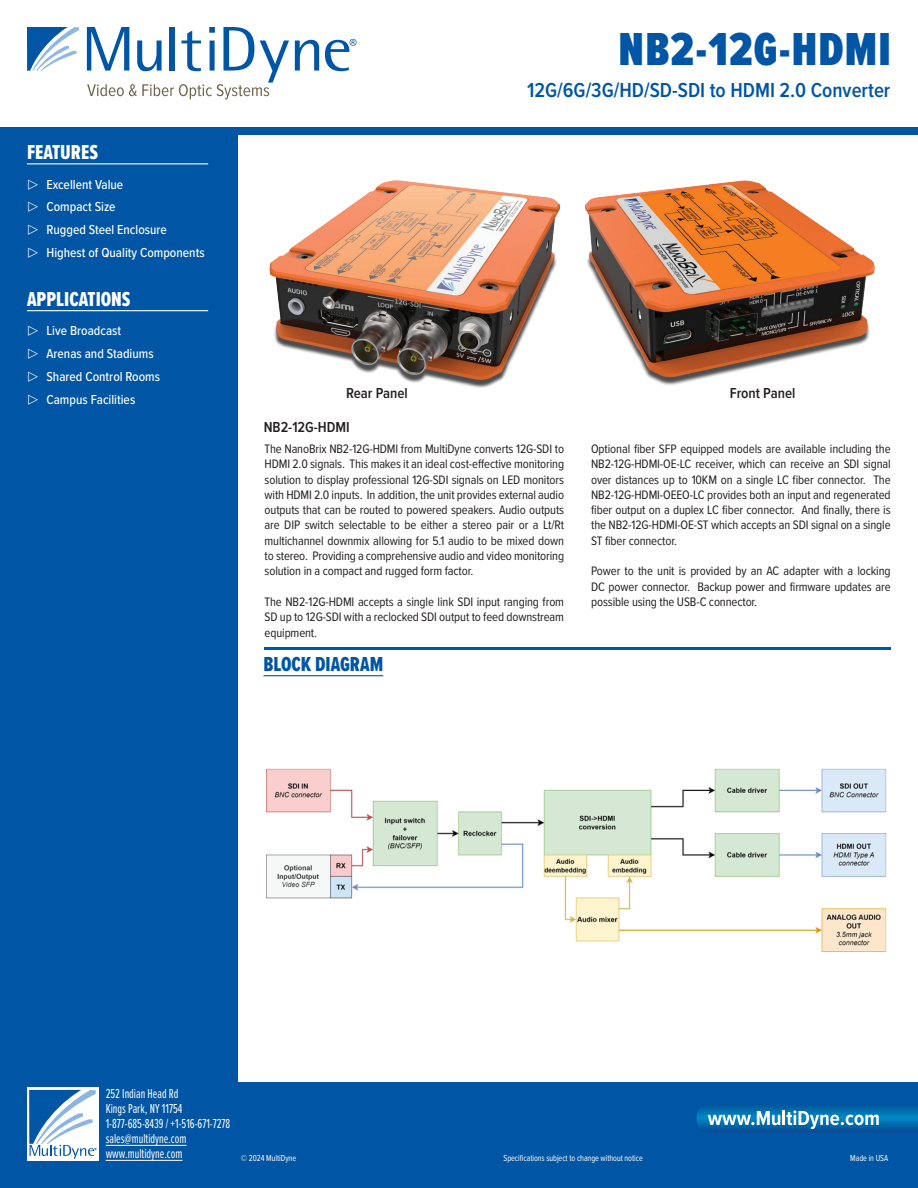
<style>
.page{position:relative;width:918px;height:1188px;background:#fff}
.page>*{position:absolute;margin:0;border:0;box-sizing:border-box;transform-origin:0 0}
.t1{font:900 48px "Proxima Nova Ex Cn";letter-spacing:.025em;color:#0155a5}
.t2{font:600 21px "Proxima Nova Cond";color:#0155a5}
.t3{font:21px "Proxima Nova Ex Cn Extrabld";color:#fff}
.t4{font:21px "Proxima Nova Ex Cn Extrabld";color:#0155a5}
.t5{font:600 15px "Proxima Nova Cond";color:#231f20}
.t6{font:500 13.5px/23px "Proxima Nova Cond";color:#fff}
.t7{font:13.5px/15px "Proxima Nova Ex Cn";color:#fff;scale:.9 1}
.t8{font:12.75px/15.3px "Proxima Nova Cond";letter-spacing:-.01em;color:#231f20;text-align:justify}
.t9{font:9px "Proxima Nova Cond";letter-spacing:-.005em;color:#fff;scale:.9 1}
.t10{font:600 9px "Proxima Nova Cond";letter-spacing:-.005em;color:#fff;scale:.9 1}
</style>
<div class="page">
<div style="left:0;top:131px;width:237px;height:1057px;background:#0155a5"></div>
<div style="left:0;top:127px;width:918px;height:7px;background:#0155a5"></div>
<hr style="left:27px;top:163px;width:181px;height:1px;background:#fff">
<hr style="left:27px;top:310px;width:181px;height:1px;background:#fff">
<svg style="left:295px;top:40px;width:24px;height:31px"></svg>
<svg style="left:27px;top:27px;width:52px;height:44px"></svg>
<svg style="left:325px;top:39px;width:32px;height:32px"></svg>
<svg style="left:87px;top:27px;width:202px;height:72px"></svg>
<hr style="left:264px;top:675px;width:119px;height:1px;background:#0155a5">
<hr style="left:264px;top:647px;width:627px;height:3px;background:#0155a5">
<div style="left:0;top:1082px;width:918px;height:106px;background:#0155a5"></div>
<svg style="left:697px;top:1107px;width:221px;height:25px"></svg>
<div style="left:27px;top:1088px;width:72px;height:73px;background:linear-gradient(to bottom,#fff,#fff)"></div>
<svg style="left:29px;top:1090px;width:68px;height:69px"></svg>
<hr style="left:106px;top:1145px;width:80px;height:1px;background:#fff">
<hr style="left:106px;top:1160px;width:76px;height:1px;background:#fff">
<img style="left:266px;top:769px;width:621px;height:182px">
<img style="left:269px;top:180px;width:292px;height:208px">
<img style="left:584px;top:180px;width:291px;height:205px">
<h2 class="t3" style="left:27px;top:137px;width:73px">FEATURES</h2>
<p class="t6" style="left:46px;top:172px;width:160px">Excellent Value<br>Compact Size<br>Rugged Steel Enclosure<br>Highest of Quality Components</p>
<h2 class="t3" style="left:27px;top:283px;width:105px">APPLICATIONS</h2>
<p class="t6" style="left:46px;top:319px;width:115px">Live Broadcast<br>Arenas and Stadiums<br>Shared Control Rooms<br>Campus Facilities</p>
<h1 class="t1" style="left:619px;top:14px;width:274px">NB2-12G-HDMI</h1>
<h2 class="t2" style="left:527px;top:74px;width:365px">12G/6G/3G/HD/SD-SDI to HDMI 2.0 Converter</h2>
<p class="t5" style="left:346px;top:382px;width:63px">Rear Panel</p>
<p class="t5" style="left:730px;top:382px;width:67px">Front Panel</p>
<p class="t5" style="left:264px;top:416px;width:88px">NB2-12G-HDMI</p>
<p class="t8" style="left:265px;top:441px;width:301px">The NanoBrix NB2-12G-HDMI from MultiDyne converts 12G-SDI to HDMI 2.0 signals. This makes it an ideal cost-effective monitoring solution to display professional 12G-SDI signals on LED monitors with HDMI 2.0 inputs. In addition, the unit provides external audio outputs that can be routed to powered speakers. Audio outputs are DIP switch selectable to be either a stereo pair or a Lt/Rt multichannel downmix allowing for 5.1 audio to be mixed down to stereo. Providing a comprehensive audio and video monitoring solution in a compact and rugged form factor.</p>
<p class="t8" style="left:265px;top:594px;width:301px">The NB2-12G-HDMI accepts a single link SDI input ranging from SD up to 12G-SDI with a reclocked SDI output to feed downstream equipment.</p>
<h2 class="t4" style="left:264px;top:648px;width:121px">BLOCK DIAGRAM</h2>
<p class="t8" style="left:591px;top:441px;width:301px">Optional fiber SFP equipped models are available including the NB2-12G-HDMI-OE-LC receiver, which can receive an SDI signal over distances up to 10KM on a single LC fiber connector. The NB2-12G-HDMI-OEEO-LC provides both an input and regenerated fiber output on a duplex LC fiber connector. And finally, there is the NB2-12G-HDMI-OE-ST which accepts an SDI signal on a single ST fiber connector.</p>
<p class="t8" style="left:591px;top:563px;width:301px">Power to the unit is provided by an AC adapter with a locking DC power connector. Backup power and firmware updates are possible using the USB-C connector.</p>
<p class="t7" style="left:106px;top:1086px;width:140px">252 Indian Head Rd<br>Kings Park, NY 11754<br>1-877-685-8439 / +1-516-671-7278 sales@multidyne.com www.multidyne.com</p>
<p class="t10" style="left:244px;top:1151px;width:75px">© 08/2017 MultiDyne</p>
<p class="t10" style="left:525px;top:1151px;width:139px">cations subjec to change without notice</p>
<p class="t10" style="left:846px;top:1151px;width:45px">Made in USA</p>
<p class="t9" style="left:241px;top:1151px;width:63px">© 2024 MultiDyne</p>
<p class="t9" style="left:504px;top:1151px;width:156px">Specifications subject to change without notice</p>
<p class="t9" style="left:850px;top:1151px;width:44px">Made in USA</p>
</div>
